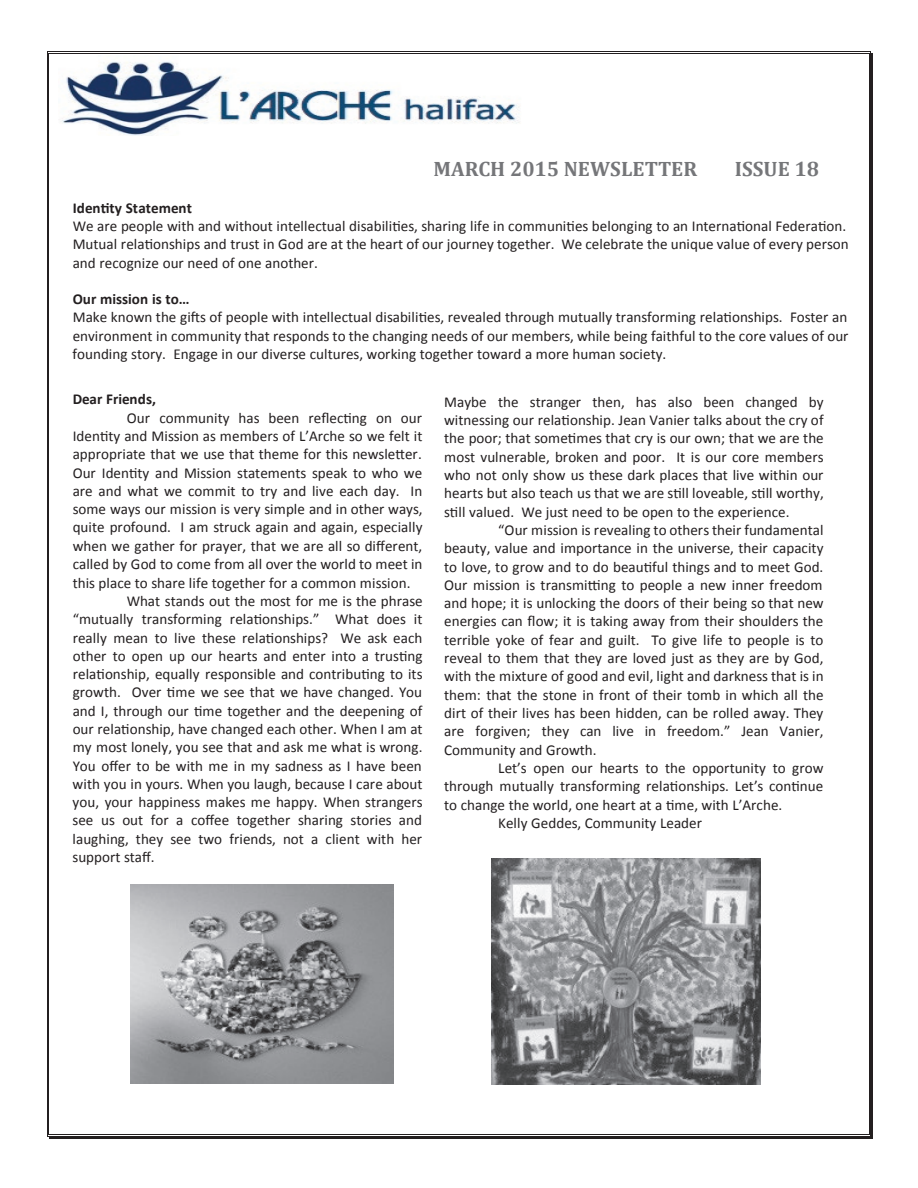
<style>
.page{position:relative;width:918px;height:1188px;background:#fff}
.page>*{position:absolute;margin:0;border:0;box-sizing:border-box;transform-origin:0 0}
.t1{font:700 20.85px "Cambria";color:#757679}
.t2{font:15.15px/18.3px "Calibri";color:#231f20;text-align:justify}
.t3{font:700 15.15px "Calibri";letter-spacing:.005em;color:#231f20}
</style>
<div class="page">
<img style="left:131px;top:885px;width:263px;height:199px">
<img style="left:492px;top:858px;width:269px;height:226px">
<hr style="left:49px;top:51px;width:820px;height:1px;background:#231f20">
<hr style="left:49px;top:53px;width:820px;height:1px;background:#231f20">
<hr style="left:47px;top:54px;width:1px;height:1080px;background:#231f20">
<hr style="left:49px;top:54px;width:1px;height:1080px;background:#231f20">
<hr style="left:870px;top:54px;width:3px;height:1080px;background:#231f20">
<hr style="left:869px;top:54px;width:1px;height:1080px;background:#231f20">
<hr style="left:49px;top:1136px;width:820px;height:3px;background:#231f20">
<hr style="left:49px;top:1134px;width:820px;height:1px;background:#231f20">
<svg style="left:869px;top:1134px;width:4px;height:5px"></svg>
<img style="left:61px;top:61px;width:459px;height:75px">
<h1 class="t1" style="left:433px;top:155px;width:265px">MARCH 2015 NEWSLETTER</h1>
<h1 class="t1" style="left:735px;top:155px;width:86px">ISSUE 18</h1>
<p class="t3" style="left:73px;top:198px;width:121px">Identity Statement</p>
<p class="t2" style="left:73px;top:217px;width:778px;text-align:left">We are people with and without intellectual disabilities, sharing life in communities belonging to an International Federation.<br>Mutual relationships and trust in God are at the heart of our journey together. We celebrate the unique value of every person and recognize our need of one another.</p>
<p class="t3" style="left:73px;top:289px;width:118px">Our mission is to…</p>
<p class="t2" style="left:73px;top:308px;width:777px">Make known the gifts of people with intellectual disabilities, revealed through mutually transforming relationships. Foster an environment in community that responds to the changing needs of our members, while being faithful to the core values of our founding story. Engage in our diverse cultures, working together toward a more human society.</p>
<p class="t3" style="left:73px;top:390px;width:85px">Dear Friends,</p>
<p class="t2" style="left:127px;top:409px;width:297px">Our community has been reflecting on our</p>
<p class="t2" style="left:73px;top:427px;width:351px">Identity and Mission as members of L’Arche so we felt it</p>
<p class="t2" style="left:73px;top:445px;width:351px">appropriate that we use that theme for this newsletter.</p>
<p class="t2" style="left:73px;top:464px;width:351px">Our Identity and Mission statements speak to who we</p>
<p class="t2" style="left:73px;top:482px;width:351px">are and what we commit to try and live each day. In</p>
<p class="t2" style="left:73px;top:500px;width:352px">some ways our mission is very simple and in other ways,</p>
<p class="t2" style="left:73px;top:518px;width:351px">quite profound. I am struck again and again, especially</p>
<p class="t2" style="left:73px;top:537px;width:351px">when we gather for prayer, that we are all so different,</p>
<p class="t2" style="left:73px;top:555px;width:351px">called by God to come from all over the world to meet in</p>
<p class="t2" style="left:73px;top:574px;width:339px">this place to share life together for a common mission.</p>
<p class="t2" style="left:127px;top:592px;width:298px">What stands out the most for me is the phrase</p>
<p class="t2" style="left:73px;top:610px;width:351px">“mutually transforming relationships.” What does it</p>
<p class="t2" style="left:73px;top:628px;width:351px">really mean to live these relationships? We ask each</p>
<p class="t2" style="left:73px;top:647px;width:351px">other to open up our hearts and enter into a trusting</p>
<p class="t2" style="left:73px;top:665px;width:351px">relationship, equally responsible and contributing to its</p>
<p class="t2" style="left:73px;top:683px;width:351px">growth. Over time we see that we have changed. You</p>
<p class="t2" style="left:73px;top:702px;width:351px">and I, through our time together and the deepening of</p>
<p class="t2" style="left:73px;top:720px;width:351px">our relationship, have changed each other. When I am at</p>
<p class="t2" style="left:73px;top:738px;width:351px">my most lonely, you see that and ask me what is wrong.</p>
<p class="t2" style="left:73px;top:757px;width:351px">You offer to be with me in my sadness as I have been</p>
<p class="t2" style="left:73px;top:775px;width:351px">with you in yours. When you laugh, because I care about</p>
<p class="t2" style="left:73px;top:793px;width:352px">you, your happiness makes me happy. When strangers</p>
<p class="t2" style="left:73px;top:811px;width:351px">see us out for a coffee together sharing stories and</p>
<p class="t2" style="left:73px;top:830px;width:351px">laughing, they see two friends, not a client with her</p>
<p class="t2" style="left:73px;top:848px;width:84px">support staff.</p>
<p class="t2" style="left:444px;top:393px;width:381px">Maybe the stranger then, has also been changed by witnessing our relationship. Jean Vanier talks about the cry of the poor; that sometimes that cry is our own; that we are the most vulnerable, broken and poor. It is our core members who not only show us these dark places that live within our hearts but also teach us that we are still loveable, still worthy, still valued. We just need to be open to the experience.</p>
<p class="t2" style="left:444px;top:521px;width:381px;text-indent:54px">“Our mission is revealing to others their fundamental beauty, value and importance in the universe, their capacity to love, to grow and to do beautiful things and to meet God.<br>Our mission is transmitting to people a new inner freedom and hope; it is unlocking the doors of their being so that new energies can flow; it is taking away from their shoulders the terrible yoke of fear and guilt. To give life to people is to reveal to them that they are loved just as they are by God, with the mixture of good and evil, light and darkness that is in them: that the stone in front of their tomb in which all the dirt of their lives has been hidden, can be rolled away. They are forgiven; they can live in freedom.” Jean Vanier, Community and Growth.</p>
<p class="t2" style="left:498px;top:759px;width:327px">Let’s open our hearts to the opportunity to grow</p>
<p class="t2" style="left:444px;top:777px;width:381px">through mutually transforming relationships. Let’s continue</p>
<p class="t2" style="left:444px;top:796px;width:340px">to change the world, one heart at a time, with L’Arche.</p>
<p class="t2" style="left:498px;top:814px;width:205px">Kelly Geddes, Community Leader</p>
</div>
